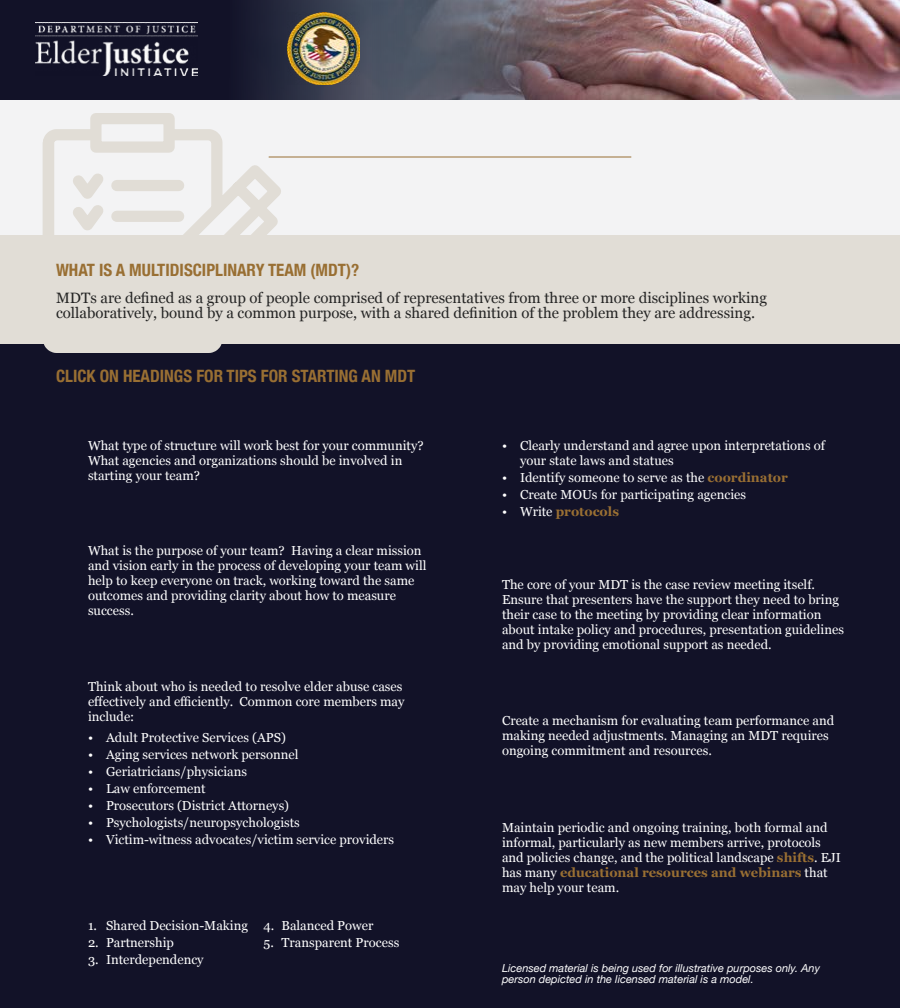
<style>
.page{position:relative;width:900px;height:1008px;background:#fff}
.page>*{position:absolute;margin:0;border:0;box-sizing:border-box;transform-origin:0 0}
.t1{font:700 condensed 17px "Helvetica Neue";color:#996f33}
.para{font:15px/15px "Georgia";color:#242424}
.para-2{font:13px/15px "Georgia";color:#fff}
.t2{font:700 13px "Georgia";color:#996f33}
.para-3{font:italic 11px/11px "Helvetica Neue";color:#fff}
.s1{font-weight:700;color:#996f33}
.s2{font-weight:400;color:#fff}
</style>
<div class="page">
<div style="left:0;top:342px;width:900px;height:666px;background:#121228"></div>
<div style="left:0;top:100px;width:900px;height:145px;background:#f3f3f4"></div>
<img style="left:0;top:0;width:900px;height:100px">
<img style="left:36px;top:22px;width:162px;height:53px">
<svg style="left:37px;top:129px;width:254px;height:224px"></svg>
<svg style="left:63px;top:163px;width:50px;height:72px"></svg>
<div style="left:117px;top:180px;width:62px;height:11px;background:#e1ddd6"></div>
<div style="left:117px;top:211px;width:62px;height:11px;background:#e1ddd6"></div>
<div style="left:90px;top:113px;width:85px;height:40px;border:11px solid #e1ddd6"></div>
<img style="left:288px;top:13px;width:72px;height:72px">
<div style="left:0;top:235px;width:900px;height:108px;background:#e1ddd6"></div>
<hr style="left:269px;top:156px;width:362px;height:2px;background:#996f33">
<h2 class="t1" style="left:56px;top:256px;width:305px">WHAT IS A MULTIDISCIPLINARY TEAM (MDT)?</h2>
<p class="para" style="left:56px;top:290px;width:713px">MDTs are defined as a group of people comprised of representatives from three or more disciplines working collaboratively, bound by a common purpose, with a shared definition of the problem they are addressing.</p>
<h2 class="t1" style="left:56px;top:362px;width:361px">CLICK ON HEADINGS FOR TIPS FOR STARTING AN MDT</h2>
<p class="para-2" style="left:88px;top:437px;width:337px">What type of structure will work best for your community?<br>What agencies and organizations should be involved in starting your team?</p>
<p class="para-2" style="left:88px;top:542px;width:340px">What is the purpose of your team? Having a clear mission and vision early in the process of developing your team will help to keep everyone on track, working toward the same outcomes and providing clarity about how to measure success.</p>
<p class="para-2" style="left:88px;top:678px;width:318px">Think about who is needed to resolve elder abuse cases effectively and efficiently. Common core members may include:</p>
<p class="para-2" style="left:88px;top:729px;width:199px">• Adult Protective Services (APS)</p>
<p class="para-2" style="left:88px;top:746px;width:212px">• Aging services network personnel</p>
<p class="para-2" style="left:88px;top:763px;width:161px">• Geriatricians/physicians</p>
<p class="para-2" style="left:88px;top:780px;width:119px">• Law enforcement</p>
<p class="para-2" style="left:88px;top:797px;width:203px">• Prosecutors (District Attorneys)</p>
<p class="para-2" style="left:88px;top:814px;width:213px">• Psychologists/neuropsychologists</p>
<p class="para-2" style="left:88px;top:831px;width:308px">• Victim-witness advocates/victim service providers</p>
<p class="para-2" style="left:88px;top:918px;width:161px">1. Shared Decision-Making</p>
<p class="para-2" style="left:88px;top:935px;width:88px">2. Partnership</p>
<p class="para-2" style="left:88px;top:952px;width:117px">3. Interdependency</p>
<p class="para-2" style="left:264px;top:918px;width:111px">4. Balanced Power</p>
<p class="para-2" style="left:264px;top:935px;width:137px">5. Transparent Process</p>
<p class="para-2" style="left:520px;top:437px;width:306px;text-indent:-18px">• Clearly understand and agree upon interpretations of your state laws and statues</p>
<p class="para-2" style="left:502px;top:469px;width:287px">• Identify someone to serve as the <span class="s1">coordinator</span></p>
<p class="para-2" style="left:502px;top:486px;width:246px">• Create MOUs for participating agencies</p>
<p class="t2" style="left:502px;top:502px;width:119px"><span class="s2">• Write</span> protocols</p>
<p class="para-2" style="left:502px;top:577px;width:343px">The core of your MDT is the case review meeting itself.<br>Ensure that presenters have the support they need to bring their case to the meeting by providing clear information about intake policy and procedures, presentation guidelines and by providing emotional support as needed.</p>
<p class="para-2" style="left:502px;top:712px;width:334px">Create a mechanism for evaluating team performance and making needed adjustments. Managing an MDT requires ongoing commitment and resources.</p>
<p class="para-2" style="left:502px;top:819px;width:340px">Maintain periodic and ongoing training, both formal and informal, particularly as new members arrive, protocols and policies change, and the political landscape <span class="s1">shifts</span>. EJI has many <span class="s1">educational resources and webinars</span> that may help your team.</p>
<p class="para-3" style="left:502px;top:963px;width:319px">Licensed material is being used for illustrative purposes only. Any person depicted in the licensed material is a model.</p>
</div>
